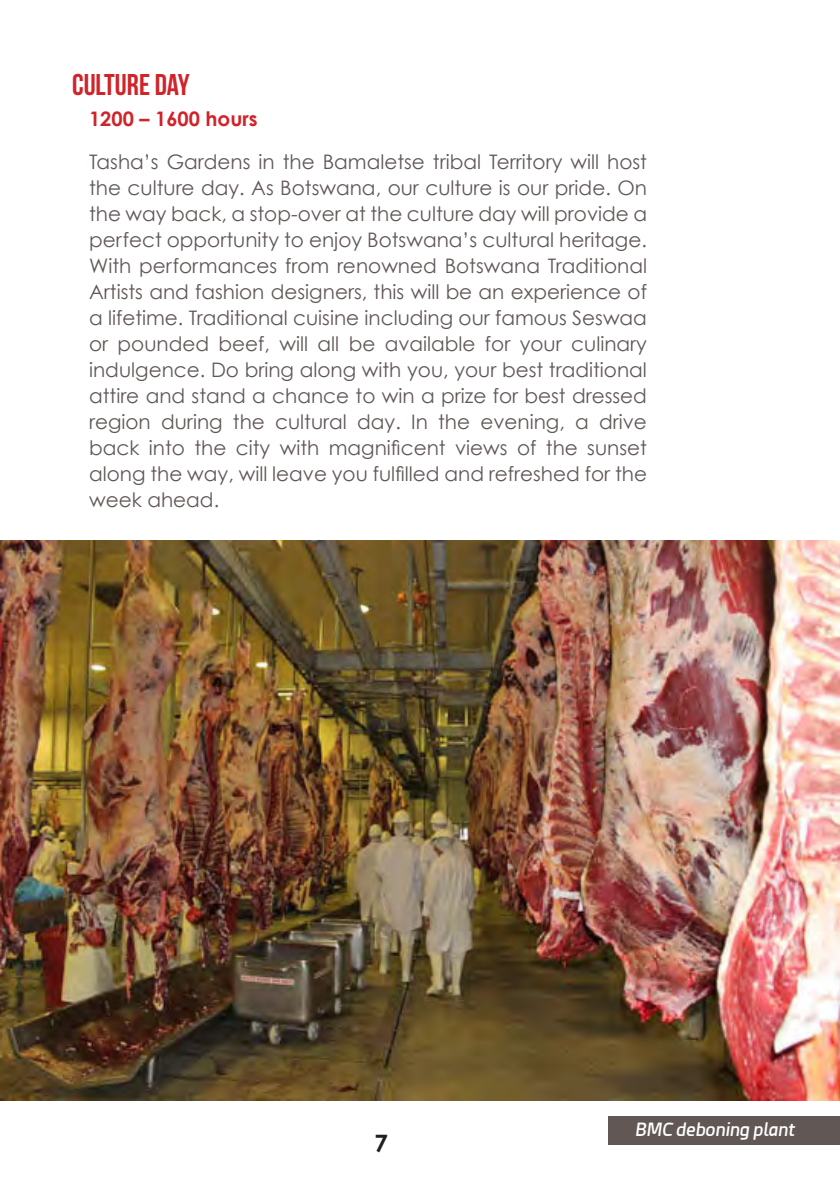
<style>
.page{position:relative;width:840px;height:1191px;background:#fff}
.page>*{position:absolute;margin:0;border:0;box-sizing:border-box;transform-origin:0 0}
.t1{font:30px "Bebas Neue";color:#d1232a}
.t2{font:700 24px "Century Gothic";color:#231f20}
.t3{font:20px/26px "Century Gothic";color:#615856;text-align:justify}
.t4{font:700 20px "Century Gothic";color:#d1232a}
.t5{font:italic 600 18px "Esphimere";color:#fff}
</style>
<div class="page">
<img style="left:0;top:540px;width:839px;height:560px">
<div style="left:608px;top:1115px;width:231px;height:29px;background:#615856"></div>
<p class="t1" style="left:72px;top:68px;width:119px">CULTURE DAY</p>
<p class="t4" style="left:89px;top:106px;width:170px">1200 – 1600 hours</p>
<p class="t3" style="left:89px;top:149px;width:559px">Tasha’s Gardens in the Bamaletse tribal Territory will host the culture day. As Botswana, our culture is our pride. On the way back, a stop-over at the culture day will provide a perfect opportunity to enjoy Botswana’s cultural heritage.<br>With performances from renowned Botswana Traditional Artists and fashion designers, this will be an experience of a lifetime. Traditional cuisine including our famous Seswaa or pounded beef, will all be available for your culinary indulgence. Do bring along with you, your best traditional attire and stand a chance to win a prize for best dressed region during the cultural day. In the evening, a drive back into the city with magnificent views of the sunset along the way, will leave you fulfilled and refreshed for the week ahead.</p>
<p class="t2" style="left:374px;top:1128px;width:15px">7</p>
<p class="t5" style="left:634px;top:1118px;width:161px">BMC deboning plant</p>
</div>
